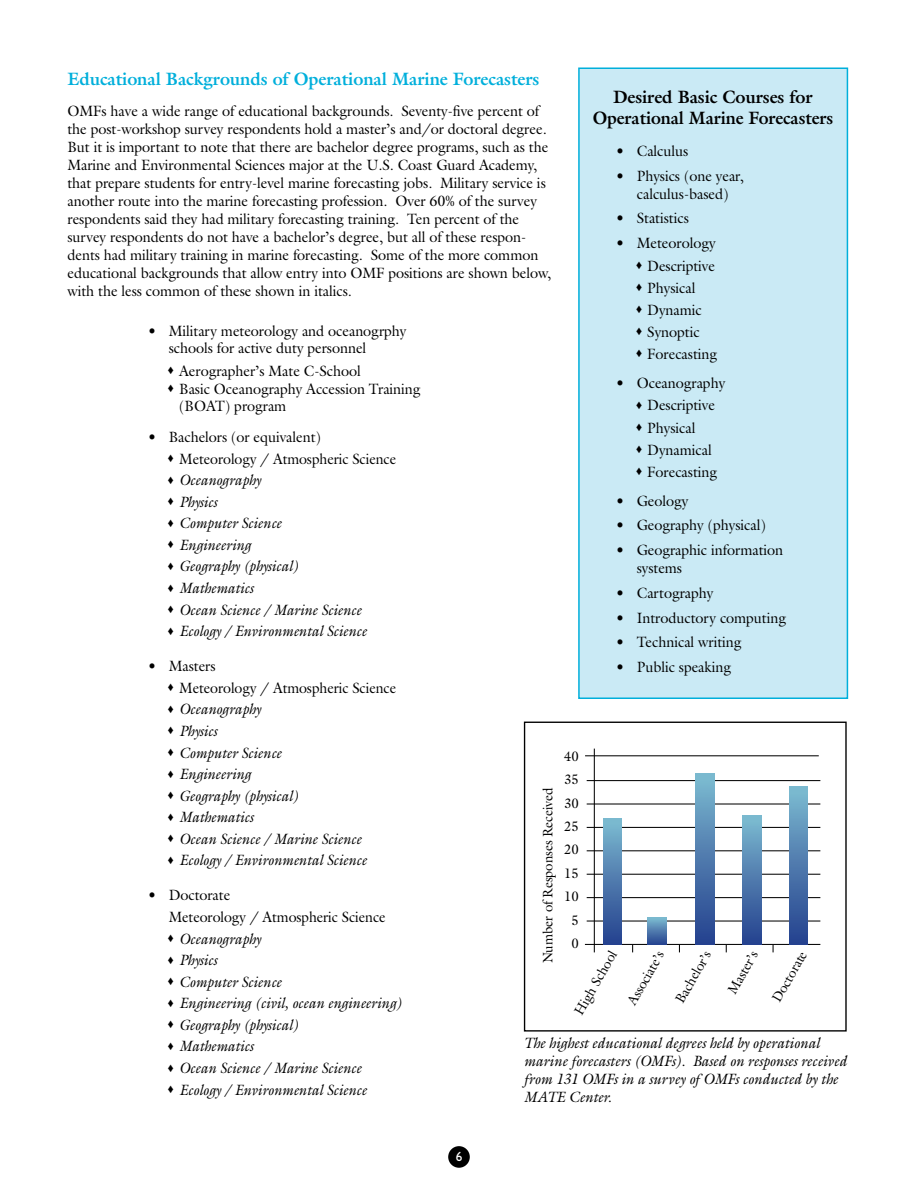
<style>
.page{position:relative;width:918px;height:1188px;background:#fff}
.page>*{position:absolute;margin:0;border:0;box-sizing:border-box;transform-origin:0 0}
.t1{font:700 18px "Galliard";letter-spacing:-.005em;color:#00afdb;scale:.96 1}
.t2{font:700 18px/21px "Galliard";letter-spacing:-.005em;color:#000;text-align:center;scale:.96 1}
.t3{font:15px/18px "Galliard";letter-spacing:-.005em;color:#000;scale:.96 1}
.t4{font:italic 15px/21.6px "Galliard";letter-spacing:-.005em;color:#000;scale:.94 1}
.t5{font:italic 15px/18px "Galliard";letter-spacing:-.005em;color:#000;scale:.96 1}
.t6{font:13.8px/23.4px "Galliard";letter-spacing:-.005em;color:#000;text-align:center;scale:.96 1}
.t7{font:13.5px "Gill Sans";color:#fff}
.s1{font-style:normal}
</style>
<div class="page">
<div style="left:448px;top:1146px;width:22px;height:22px;background:#000;border-radius:50%"></div>
<div style="left:578px;top:68px;width:270px;height:631px;background:#caeaf5;border:2px solid #00afdb"></div>
<div style="left:524px;top:722px;width:323px;height:310px;border:1px solid #000"></div>
<hr style="left:587px;top:827px;width:233px;height:1px;background:#000">
<hr style="left:587px;top:780px;width:233px;height:1px;background:#000">
<hr style="left:587px;top:850px;width:233px;height:1px;background:#000">
<hr style="left:587px;top:803px;width:233px;height:2px;background:#000">
<hr style="left:587px;top:874px;width:233px;height:1px;background:#000">
<hr style="left:587px;top:897px;width:233px;height:1px;background:#000">
<hr style="left:587px;top:921px;width:233px;height:1px;background:#000">
<hr style="left:585px;top:944px;width:235px;height:1px;background:#000">
<hr style="left:594px;top:749px;width:1px;height:203px;background:#000">
<div style="left:603px;top:819px;width:19px;height:125px;background:linear-gradient(to bottom,#7cb9d0,#243f8d)"></div>
<div style="left:696px;top:774px;width:18px;height:170px;background:linear-gradient(to bottom,#7cb9d0,#24408d)"></div>
<div style="left:647px;top:918px;width:19px;height:26px;background:linear-gradient(to bottom,#7ab7ce,#2b4992)"></div>
<div style="left:743px;top:816px;width:18px;height:128px;background:linear-gradient(to bottom,#7cb9d0,#24408e)"></div>
<div style="left:789px;top:787px;width:19px;height:157px;background:linear-gradient(to bottom,#7cb9d0,#233f8d)"></div>
<hr style="left:585px;top:755px;width:234px;height:1px;background:#000">
<p class="t1" style="left:68px;top:67px;width:493px">Educational Backgrounds of Operational Marine Forecasters</p>
<p class="t3" style="left:68px;top:102px;width:505px">OMFs have a wide range of educational backgrounds. Seventy-five percent of the post-workshop survey respondents hold a master’s and/or doctoral degree.<br>But it is important to note that there are bachelor degree programs, such as the Marine and Environmental Sciences major at the U.S. Coast Guard Academy, that prepare students for entry-level marine forecasting jobs. Military service is another route into the marine forecasting profession. Over 60% of the survey respondents said they had military forecasting training. Ten percent of the survey respondents do not have a bachelor’s degree, but all of these respon&shy;dents had military training in marine forecasting. Some of the more common educational backgrounds that allow entry into OMF positions are shown below, with the less common of these shown in italics.</p>
<p class="t2" style="left:593px;top:86px;width:252px">Desired Basic Courses for<br>Operational Marine Forecasters</p>
<p class="t3" style="left:616px;top:142px;width:77px">• Calculus</p>
<p class="t3" style="left:616px;top:166px;width:135px;text-align:center">• Physics (one year, calculus-based)</p>
<p class="t3" style="left:616px;top:209px;width:78px">• Statistics</p>
<p class="t3" style="left:636px;top:232px;width:86px;line-height:22.2px;text-indent:-20px">• Meteorology ♦ Descriptive ♦ Physical<br>♦ Dynamic<br>♦ Synoptic<br>♦ Forecasting</p>
<p class="t3" style="left:636px;top:372px;width:94px;line-height:22.2px;text-indent:-20px">• Oceanography ♦ Descriptive<br>♦ Physical<br>♦ Dynamical<br>♦ Forecasting</p>
<p class="t3" style="left:616px;top:491px;width:77px">• Geology</p>
<p class="t3" style="left:616px;top:516px;width:158px">• Geography (physical)</p>
<p class="t3" style="left:637px;top:541px;width:154px;text-indent:-21px">• Geographic information systems</p>
<p class="t3" style="left:616px;top:584px;width:103px">• Cartography</p>
<p class="t3" style="left:616px;top:608px;width:179px">• Introductory computing</p>
<p class="t3" style="left:616px;top:633px;width:133px">• Technical writing</p>
<p class="t3" style="left:616px;top:658px;width:122px">• Public speaking</p>
<p class="t3" style="left:169px;top:322px;width:249px;line-height:17.2px;text-indent:-21px">• Military meteorology and oceanogrphy schools for active duty personnel</p>
<p class="t3" style="left:168px;top:362px;width:203px">♦ Aerographer’s Mate C-School</p>
<p class="t3" style="left:168px;top:379px;width:265px">♦ Basic Oceanography Accession Training</p>
<p class="t3" style="left:179px;top:397px;width:113px">(BOAT) program</p>
<p class="t4" style="left:168px;top:426px;width:244px;text-indent:-20px"><span class="s1">• Bachelors (or equivalent)<br></span>♦ <span class="s1">Meteorology / Atmospheric Science </span>♦ Oceanography<br>♦ Physics<br>♦ Computer Science<br>♦ Engineering<br>♦ Geography (physical)<br>♦ Mathematics<br>♦ Ocean Science / Marine Science<br>♦ Ecology / Environmental Science</p>
<p class="t4" style="left:168px;top:655px;width:244px;text-indent:-20px"><span class="s1">• Masters<br></span>♦ <span class="s1">Meteorology / Atmospheric Science </span>♦ Oceanography<br>♦ Physics<br>♦ Computer Science<br>♦ Engineering<br>♦ Geography (physical)<br>♦ Mathematics<br>♦ Ocean Science / Marine Science<br>♦ Ecology / Environmental Science</p>
<p class="t4" style="left:168px;top:884px;width:250px;text-indent:-20px"><span class="s1">• Doctorate<br>Meteorology / Atmospheric Science<br></span>♦ Oceanography<br>♦ Physics<br>♦ Computer Science<br>♦ Engineering (civil, ocean engineering) ♦ Geography (physical)<br>♦ Mathematics<br>♦ Ocean Science / Marine Science<br>♦ Ecology / Environmental Science</p>
<p class="t6" style="left:564px;top:744px;width:17px">40<br>35<br>30<br>25<br>20<br>15<br>10<br>5<br>0</p>
<p class="t6" style="left:536px;top:963px;width:185px;rotate:-90deg">Number of Responses Received</p>
<p class="t6" style="left:568px;top:1007px;width:75px;rotate:-60deg">High School</p>
<p class="t6" style="left:621px;top:997px;width:64px;rotate:-60deg">Associate’s</p>
<p class="t6" style="left:669px;top:996px;width:61px;rotate:-60deg">Bachelor’s</p>
<p class="t6" style="left:721px;top:987px;width:50px;rotate:-60deg">Master’s</p>
<p class="t6" style="left:765px;top:995px;width:60px;rotate:-60deg">Doctorate</p>
<p class="t5" style="left:524px;top:1034px;width:338px">The highest educational degrees held by operational marine forecasters (OMFs). Based on responses received from 131 OMFs in a survey of OMFs conducted by the MATE Center.</p>
<p class="t7" style="left:456px;top:1148px;width:8px">6</p>
</div>
